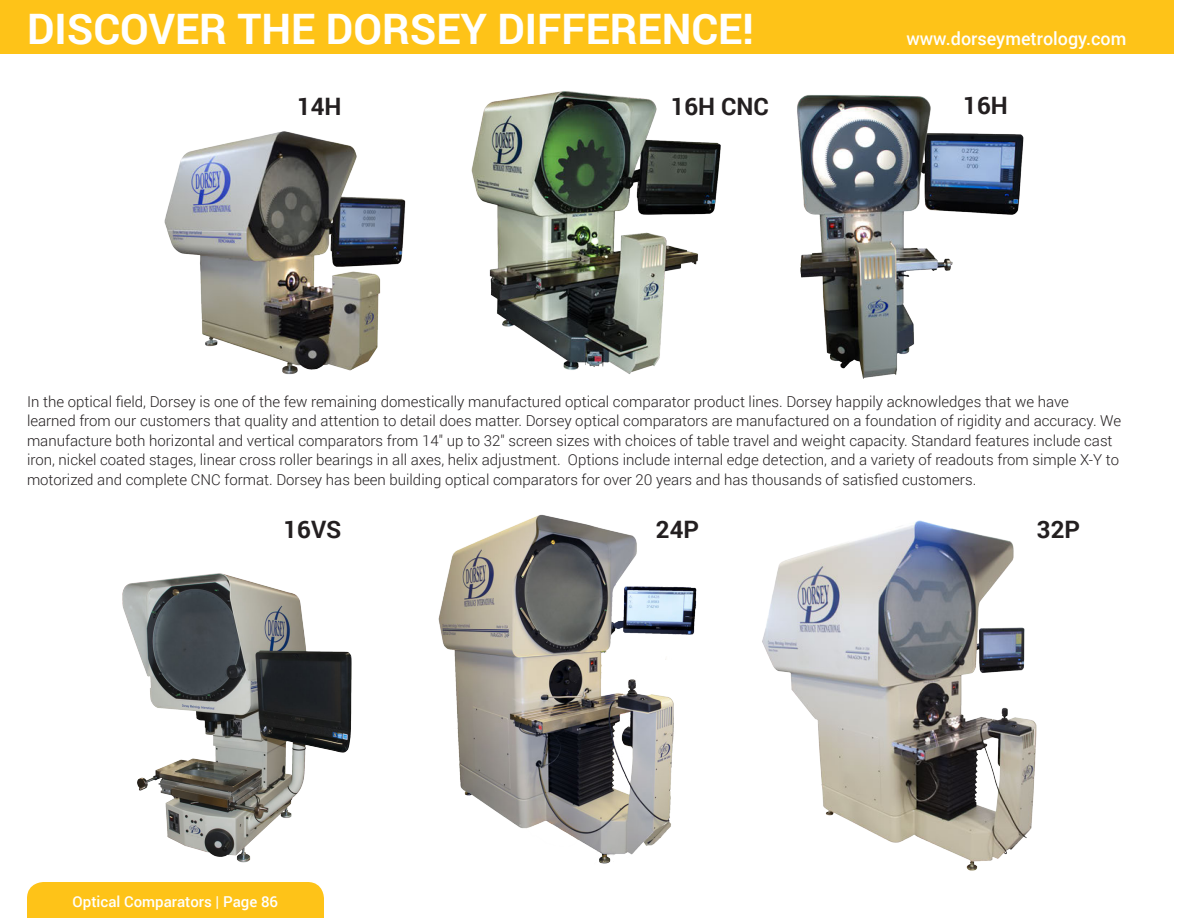
<style>
.page{position:relative;width:1188px;height:918px;background:#fff}
.page>*{position:absolute;margin:0;border:0;box-sizing:border-box;transform-origin:0 0}
.t1{font:700 42px "Roboto";color:#fff}
.t2{font:700 24px "Roboto";color:#231f20}
.t3{font:500 18px "Roboto";color:#fff}
.t4{font:300 15px/19.5px "Roboto";color:#231f20}
.t5{font:500 15px "Roboto";color:#fff}
</style>
<div class="page">
<div style="left:27px;top:882px;width:297px;height:36px;background:#fec318"></div>
<div style="left:0;top:0;width:1174px;height:54px;background:#fec318"></div>
<img style="left:438px;top:514px;width:259px;height:350px">
<img style="left:164px;top:91px;width:860px;height:288px">
<img style="left:762px;top:520px;width:275px;height:351px">
<img style="left:122px;top:573px;width:230px;height:290px">
<h1 class="t1" style="left:27px;top:-1px;width:728px">DISCOVER THE DORSEY DIFFERENCE!</h1>
<h2 class="t2" style="left:297px;top:90px;width:46px">14H</h2>
<h2 class="t2" style="left:671px;top:90px;width:100px">16H CNC</h2>
<p class="t3" style="left:906px;top:26px;width:222px">www.dorseymetrology.com</p>
<h2 class="t2" style="left:963px;top:88px;width:46px">16H</h2>
<p class="t4" style="left:27px;top:391px;width:1096px">In the optical field, Dorsey is one of the few remaining domestically manufactured optical comparator product lines. Dorsey happily acknowledges that we have learned from our customers that quality and attention to detail does matter. Dorsey optical comparators are manufactured on a foundation of rigidity and accuracy. We manufacture both horizontal and vertical comparators from 14" up to 32" screen sizes with choices of table travel and weight capacity. Standard features include cast iron, nickel coated stages, linear cross roller bearings in all axes, helix adjustment. Options include internal edge detection, and a variety of readouts from simple X-Y to motorized and complete CNC format. Dorsey has been building optical comparators for over 20 years and has thousands of satisfied customers.</p>
<h2 class="t2" style="left:284px;top:513px;width:59px">16VS</h2>
<p class="t5" style="left:73px;top:891px;width:207px">Optical Comparators | Page 86</p>
<h2 class="t2" style="left:656px;top:513px;width:45px">24P</h2>
<h2 class="t2" style="left:1037px;top:513px;width:45px">32P</h2>
</div>
